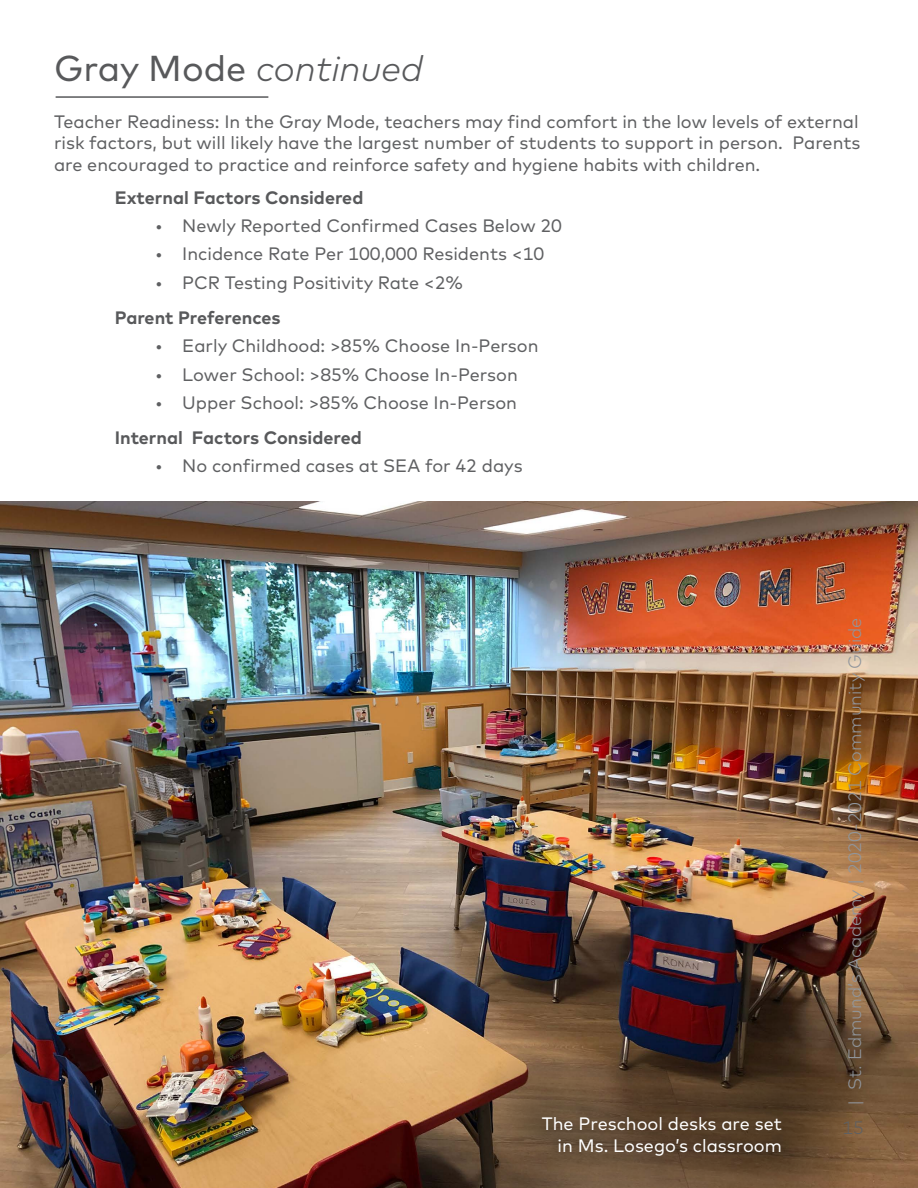
<style>
.page{position:relative;width:918px;height:1188px;background:#fff}
.page>*{position:absolute;margin:0;border:0;box-sizing:border-box;transform-origin:0 0}
.t1{font:italic 300 36px "Mark";color:#58595b}
.t2{font:18px/21.6px "Mark";color:#5f6062;text-align:justify}
.t3{font:700 18px "Mark";color:#58595b}
.t4{font:18px/21.6px "Mark";color:#fff;text-align:right}
.t5{font:300 18px "Mark";color:#91969d}
.t6{font:300 18px "Mark";color:#5f6062}
.s1{font-weight:400;font-style:normal}
</style>
<div class="page">
<hr style="left:56px;top:96px;width:212px;height:2px;background:#58595b">
<img style="left:0;top:501px;width:918px;height:687px">
<div style="left:469px;top:1044px;width:387px;height:144px;background:#000;opacity:.75"></div>
<h1 class="t1" style="left:54px;top:47px;width:370px"><span class="s1">Gray Mode</span> continued</h1>
<p class="t2" style="left:54px;top:111px;width:808px">Teacher Readiness: In the Gray Mode, teachers may find comfort in the low levels of external risk factors, but will likely have the largest number of students to support in person. Parents are encouraged to practice and reinforce safety and hygiene habits with children.</p>
<p class="t3" style="left:115px;top:187px;width:250px">External Factors Considered</p>
<p class="t2" style="left:155px;top:215px;width:408px">• Newly Reported Confirmed Cases Below 20</p>
<p class="t2" style="left:155px;top:243px;width:391px">• Incidence Rate Per 100,000 Residents &lt;10</p>
<p class="t2" style="left:155px;top:272px;width:309px">• PCR Testing Positivity Rate &lt;2%</p>
<p class="t3" style="left:115px;top:307px;width:167px">Parent Preferences</p>
<p class="t2" style="left:155px;top:335px;width:385px">• Early Childhood: &gt;85% Choose In-Person</p>
<p class="t2" style="left:155px;top:364px;width:364px">• Lower School: &gt;85% Choose In-Person</p>
<p class="t2" style="left:155px;top:392px;width:363px">• Upper School: &gt;85% Choose In-Person</p>
<p class="t3" style="left:115px;top:427px;width:249px">Internal Factors Considered</p>
<p class="t2" style="left:155px;top:455px;width:369px">• No confirmed cases at SEA for 42 days</p>
<p class="t4" style="left:542px;top:1113px;width:241px">The Preschool desks are set in Ms. Losego’s classroom</p>
<p class="t5" style="left:844px;top:1106px;width:490px;rotate:-90deg">| St. Edmund’s Academy | 2020-2021 Community Guide</p>
<p class="t6" style="left:842px;top:1117px;width:23px">15</p>
</div>
